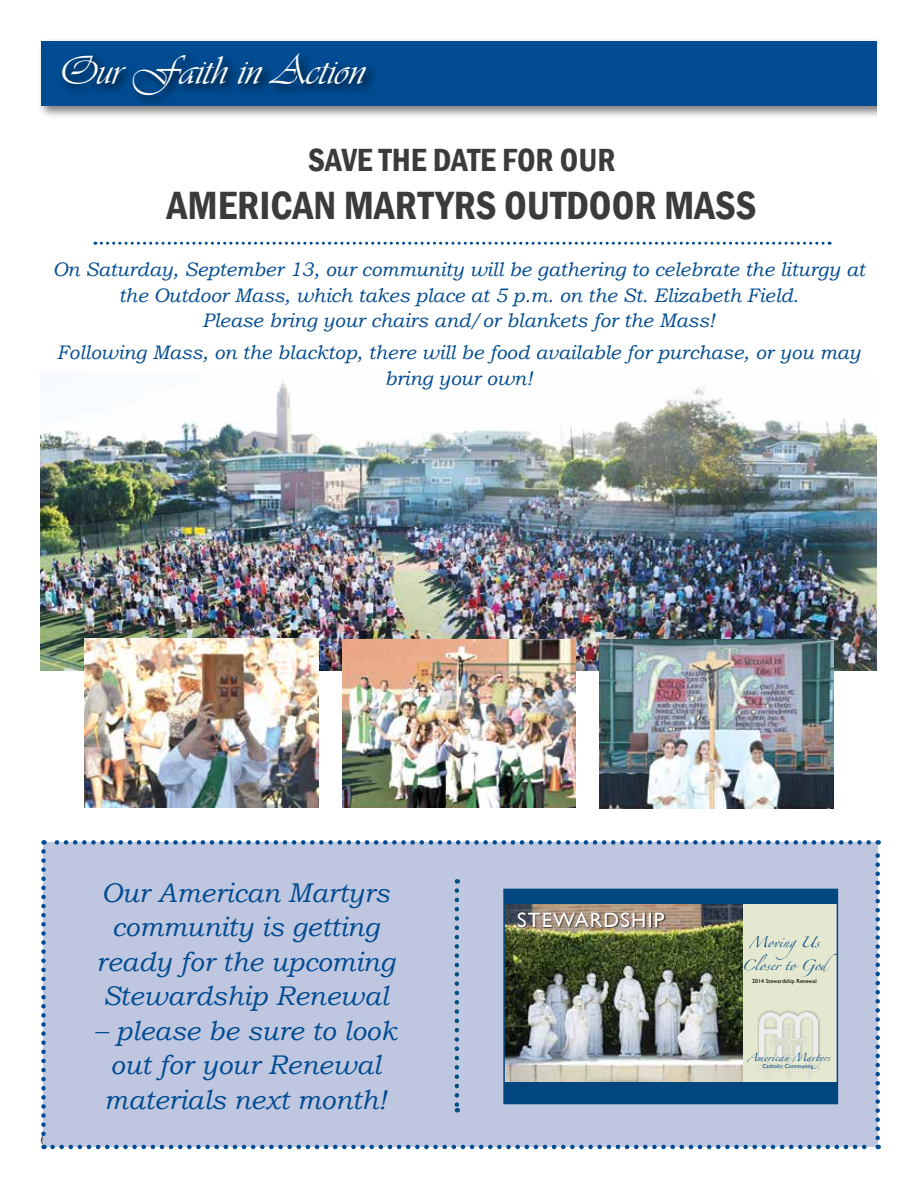
<style>
.page{position:relative;width:918px;height:1188px;background:#fff}
.page>*{position:absolute;margin:0;border:0;box-sizing:border-box;transform-origin:0 0}
.t1{font:42px "Vivaldii";color:#fff}
.t2{font:600 condensed 40.5px "Franklin Gothic";color:#3b3b3c}
.t3{font:600 condensed 33px "Franklin Gothic";color:#3b3b3c}
.t4{font:italic 27px/34.5px "Bookman Old Style";color:#004b91;text-align:center}
.t5{font:20.85px "Gill Sans";letter-spacing:.05em;color:#fff}
.t6{font:italic 19.5px/25.5px "Bookman Old Style";color:#004b91;text-align:center}
.t7{font:16.5px "Bask Old Face";color:#3b3b3c}
.t8{font:9.6px "Zapfino";color:#00467f}
.t9{font:7.35px "Zapfino";color:#00467f}
.t10{font:5.85px "Gill Sans";color:#000}
.t11{font:5.55px "Gill Sans";letter-spacing:.03em;color:#00467f}
</style>
<div class="page">
<div style="left:38px;top:37px;width:880px;height:82px;background:#000;opacity:.51"></div>
<div style="left:41px;top:41px;width:877px;height:65px;background:#004b91"></div>
<div style="left:60px;top:51px;width:319px;height:57px;background:#000;opacity:.75"></div>
<div style="left:878px;top:0;width:40px;height:136px;background:#fff"></div>
<img style="left:40px;top:381px;width:837px;height:289px">
<svg style="left:95px;top:242px;width:728px;height:3px"></svg>
<img style="left:84px;top:639px;width:234px;height:168px">
<img style="left:600px;top:640px;width:234px;height:168px">
<img style="left:342px;top:639px;width:234px;height:168px">
<div style="left:44px;top:842px;width:834px;height:305px;background:#bfc6e0"></div>
<svg style="left:41px;top:851px;width:5px;height:298px"></svg>
<svg style="left:52px;top:1145px;width:827px;height:4px"></svg>
<svg style="left:875px;top:840px;width:5px;height:298px"></svg>
<svg style="left:43px;top:840px;width:826px;height:5px"></svg>
<svg style="left:455px;top:891px;width:4px;height:221px"></svg>
<div style="left:505px;top:889px;width:332px;height:215px;background:#e5e8d0"></div>
<img style="left:506px;top:904px;width:237px;height:178px">
<div style="left:504px;top:1082px;width:333px;height:22px;background:#00467f"></div>
<div style="left:504px;top:889px;width:333px;height:15px;background:#00467f"></div>
<div style="left:518px;top:912px;width:149px;height:17px;background:#000;opacity:.75"></div>
<div style="left:757px;top:1009px;width:64px;height:71px;background:#000;opacity:.35"></div>
<img style="left:760px;top:1012px;width:58px;height:65px">
<div style="left:503px;top:889px;width:335px;height:215px;border:2px solid #00467f"></div>
<h1 class="t1" style="left:58px;top:46px;width:308px">Our Faith in Action</h1>
<h3 class="t3" style="left:308px;top:138px;width:142px">SAVE THE DATE</h3>
<h3 class="t3" style="left:502px;top:138px;width:18px">FOR</h3>
<h3 class="t3" style="left:560px;top:138px;width:19px">OUR</h3>
<h2 class="t2" style="left:167px;top:179px;width:229px">AMERICAN MARTYRS</h2>
<h2 class="t2" style="left:504px;top:179px;width:108px">OUTDOOR</h2>
<h2 class="t2" style="left:664px;top:179px;width:52px">MASS</h2>
<p class="t6" style="left:53px;top:257px;width:813px">On Saturday, September 13, our community will be gathering to celebrate the liturgy at the Outdoor Mass, which takes place at 5 p.m. on the St. Elizabeth Field.<br>Please bring your chairs and/or blankets for the Mass!</p>
<p class="t6" style="left:57px;top:340px;width:805px">Following Mass, on the blacktop, there will be food available for purchase, or you may bring your own!</p>
<p class="t7" style="left:40px;top:1131px;width:10px">6</p>
<h3 class="t4" style="left:96px;top:875px;width:300px">Our American Martyrs community is getting ready for the upcoming<br>Stewardship Renewal</h3>
<h3 class="t4" style="left:94px;top:1013px;width:304px">– please be sure to look out for your Renewal materials next month!</h3>
<p class="t5" style="left:517px;top:907px;width:149px">STEWARDSHIP</p>
<p class="t8" style="left:749px;top:938px;width:72px">MovingUs</p>
<p class="t8" style="left:742px;top:961px;width:96px">Closer to God</p>
<p class="t10" style="left:752px;top:978px;width:66px">2014 Stewardship Renewal</p>
<p class="t9" style="left:747px;top:1054px;width:86px">American Martyrs</p>
<p class="t11" style="left:762px;top:1063px;width:53px">Catholic Community</p>
</div>
